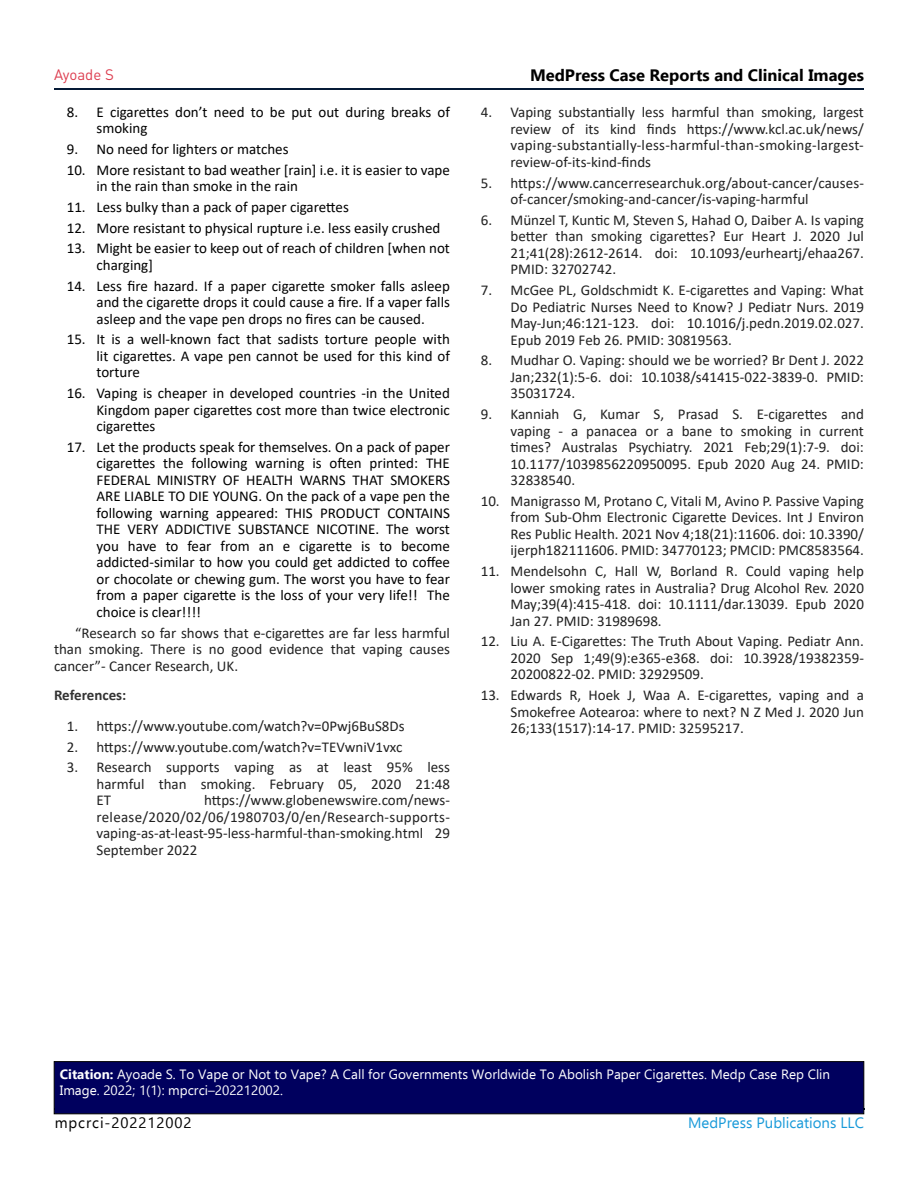
<style>
.page{position:relative;width:918px;height:1188px;background:#fff}
.page>*{position:absolute;margin:0;border:0;box-sizing:border-box;transform-origin:0 0}
.t1{font:700 16.5px "Ebrima";color:#000}
.t2{font:15px/16.5px "Calibri";color:#212121;text-align:justify}
.t3{font:15px/16.5px "Calibri";color:#000;text-align:justify}
.t4{font:15px "Ebrima";color:#199ad9}
.t5{font:15px "Ebrima";letter-spacing:.06em;color:#000}
.t6{font:700 15px "Calibri";color:#333}
.t7{font:15px "DIN Pro";color:#dd3e50}
.t8{font:13.5px/16.2px "Ebrima";color:#fff}
.s1{font-weight:700}
</style>
<div class="page">
<hr style="left:54px;top:88px;width:810px;height:1px;background:#051a36">
<hr style="left:55px;top:1109px;width:810px;height:1px;background:#051a36">
<div style="left:54px;top:1061px;width:810px;height:53px;background:#00005e;border:1px solid #000"></div>
<p class="t7" style="left:54px;top:63px;width:61px">Ayoade S</p>
<p class="t1" style="left:530px;top:62px;width:335px">MedPress Case Reports and Clinical Images</p>
<p class="t3" style="left:97px;top:103px;width:355px;text-indent:-30px">8. E cigarettes don’t need to be put out during breaks of smoking</p>
<p class="t3" style="left:67px;top:140px;width:223px">9. No need for lighters or matches</p>
<p class="t3" style="left:97px;top:161px;width:355px;text-indent:-30px">10. More resistant to bad weather [rain] i.e. it is easier to vape in the rain than smoke in the rain</p>
<p class="t3" style="left:67px;top:198px;width:284px">11. Less bulky than a pack of paper cigarettes</p>
<p class="t3" style="left:67px;top:219px;width:375px">12. More resistant to physical rupture i.e. less easily crushed</p>
<p class="t3" style="left:97px;top:240px;width:355px;text-indent:-30px">13. Might be easier to keep out of reach of children [when not charging]</p>
<p class="t3" style="left:97px;top:277px;width:355px;text-indent:-30px">14. Less fire hazard. If a paper cigarette smoker falls asleep and the cigarette drops it could cause a fire. If a vaper falls asleep and the vape pen drops no fires can be caused.</p>
<p class="t3" style="left:97px;top:331px;width:355px;text-indent:-30px">15. It is a well-known fact that sadists torture people with lit cigarettes. A vape pen cannot be used for this kind of torture</p>
<p class="t3" style="left:97px;top:385px;width:355px;text-indent:-30px">16. Vaping is cheaper in developed countries -in the United Kingdom paper cigarettes cost more than twice electronic cigarettes</p>
<p class="t3" style="left:97px;top:438px;width:355px;text-indent:-30px">17. Let the products speak for themselves. On a pack of paper cigarettes the following warning is often printed: THE FEDERAL MINISTRY OF HEALTH WARNS THAT SMOKERS ARE LIABLE TO DIE YOUNG. On the pack of a vape pen the following warning appeared: THIS PRODUCT CONTAINS THE VERY ADDICTIVE SUBSTANCE NICOTINE. The worst you have to fear from an e cigarette is to become addicted-similar to how you could get addicted to coffee or chocolate or chewing gum. The worst you have to fear from a paper cigarette is the loss of your very life!! The choice is clear!!!!</p>
<p class="t2" style="left:54px;top:624px;width:397px;text-indent:21px">“Research so far shows that e-cigarettes are far less harmful than smoking. There is no good evidence that vaping causes cancer”- Cancer Research, UK.</p>
<p class="t6" style="left:54px;top:685px;width:74px">References:</p>
<p class="t2" style="left:67px;top:717px;width:339px">1. https://www.youtube.com/watch?v=0Pwj6BuS8Ds</p>
<p class="t2" style="left:67px;top:738px;width:337px">2. https://www.youtube.com/watch?v=TEVwniV1vxc</p>
<p class="t2" style="left:97px;top:759px;width:355px;text-indent:-30px">3. Research supports vaping as at least 95% less harmful than smoking. February 05, 2020 21:48<br>ET</p>
<p class="t2" style="left:97px;top:792px;width:355px;text-indent:108px">https://www.globenewswire.com/news&shy;release/2020/02/06/1980703/0/en/Research-supports&shy;vaping-as-at-least-95-less-harmful-than-smoking.html 29<br>September 2022</p>
<p class="t2" style="left:511px;top:104px;width:355px;text-indent:-30px">4. Vaping substantially less harmful than smoking, largest review of its kind finds https://www.kcl.ac.uk/news/ vaping-substantially-less-harmful-than-smoking-largest&shy;review-of-its-kind-finds</p>
<p class="t2" style="left:511px;top:174px;width:355px;text-indent:-30px">5. https://www.cancerresearchuk.org/about-cancer/causes&shy;of-cancer/smoking-and-cancer/is-vaping-harmful</p>
<p class="t2" style="left:511px;top:211px;width:355px;text-indent:-30px">6. Münzel T, Kuntic M, Steven S, Hahad O, Daiber A. Is vaping better than smoking cigarettes? Eur Heart J. 2020 Jul 21;41(28):2612-2614. doi: 10.1093/eurheartj/ehaa267.<br>PMID: 32702742.</p>
<p class="t2" style="left:511px;top:282px;width:355px;text-indent:-30px">7. McGee PL, Goldschmidt K. E-cigarettes and Vaping: What Do Pediatric Nurses Need to Know? J Pediatr Nurs. 2019<br>May-Jun;46:121-123. doi: 10.1016/j.pedn.2019.02.027.<br>Epub 2019 Feb 26. PMID: 30819563.</p>
<p class="t2" style="left:511px;top:352px;width:355px;text-indent:-30px">8. Mudhar O. Vaping: should we be worried? Br Dent J. 2022<br>Jan;232(1):5-6. doi: 10.1038/s41415-022-3839-0. PMID:<br>35031724.</p>
<p class="t2" style="left:511px;top:406px;width:355px;text-indent:-30px">9. Kanniah G, Kumar S, Prasad S. E-cigarettes and vaping - a panacea or a bane to smoking in current times? Australas Psychiatry. 2021 Feb;29(1):7-9. doi:<br>10.1177/1039856220950095. Epub 2020 Aug 24. PMID:<br>32838540.</p>
<p class="t2" style="left:511px;top:492px;width:355px;text-indent:-30px">10. Manigrasso M, Protano C, Vitali M, Avino P. Passive Vaping from Sub-Ohm Electronic Cigarette Devices. Int J Environ Res Public Health. 2021 Nov 4;18(21):11606. doi: 10.3390/ ijerph182111606. PMID: 34770123; PMCID: PMC8583564.</p>
<p class="t2" style="left:511px;top:563px;width:355px;text-indent:-30px">11. Mendelsohn C, Hall W, Borland R. Could vaping help lower smoking rates in Australia? Drug Alcohol Rev. 2020<br>May;39(4):415-418. doi: 10.1111/dar.13039. Epub 2020<br>Jan 27. PMID: 31989698.</p>
<p class="t2" style="left:511px;top:633px;width:355px;text-indent:-30px">12. Liu A. E-Cigarettes: The Truth About Vaping. Pediatr Ann.<br>2020 Sep 1;49(9):e365-e368. doi: 10.3928/19382359- 20200822-02. PMID: 32929509.</p>
<p class="t2" style="left:511px;top:687px;width:355px;text-indent:-30px">13. Edwards R, Hoek J, Waa A. E-cigarettes, vaping and a Smokefree Aotearoa: where to next? N Z Med J. 2020 Jun 26;133(1517):14-17. PMID: 32595217.</p>
<p class="t8" style="left:60px;top:1066px;width:772px"><span class="s1">Citation:</span> Ayoade S. To Vape or Not to Vape? A Call for Governments Worldwide To Abolish Paper Cigarettes. Medp Case Rep Clin<br>Image. 2022; 1(1): mpcrci–202212002.</p>
<p class="t5" style="left:55px;top:1111px;width:138px">mpcrci-202212002</p>
<p class="t4" style="left:688px;top:1111px;width:177px">MedPress Publications LLC</p>
</div>
